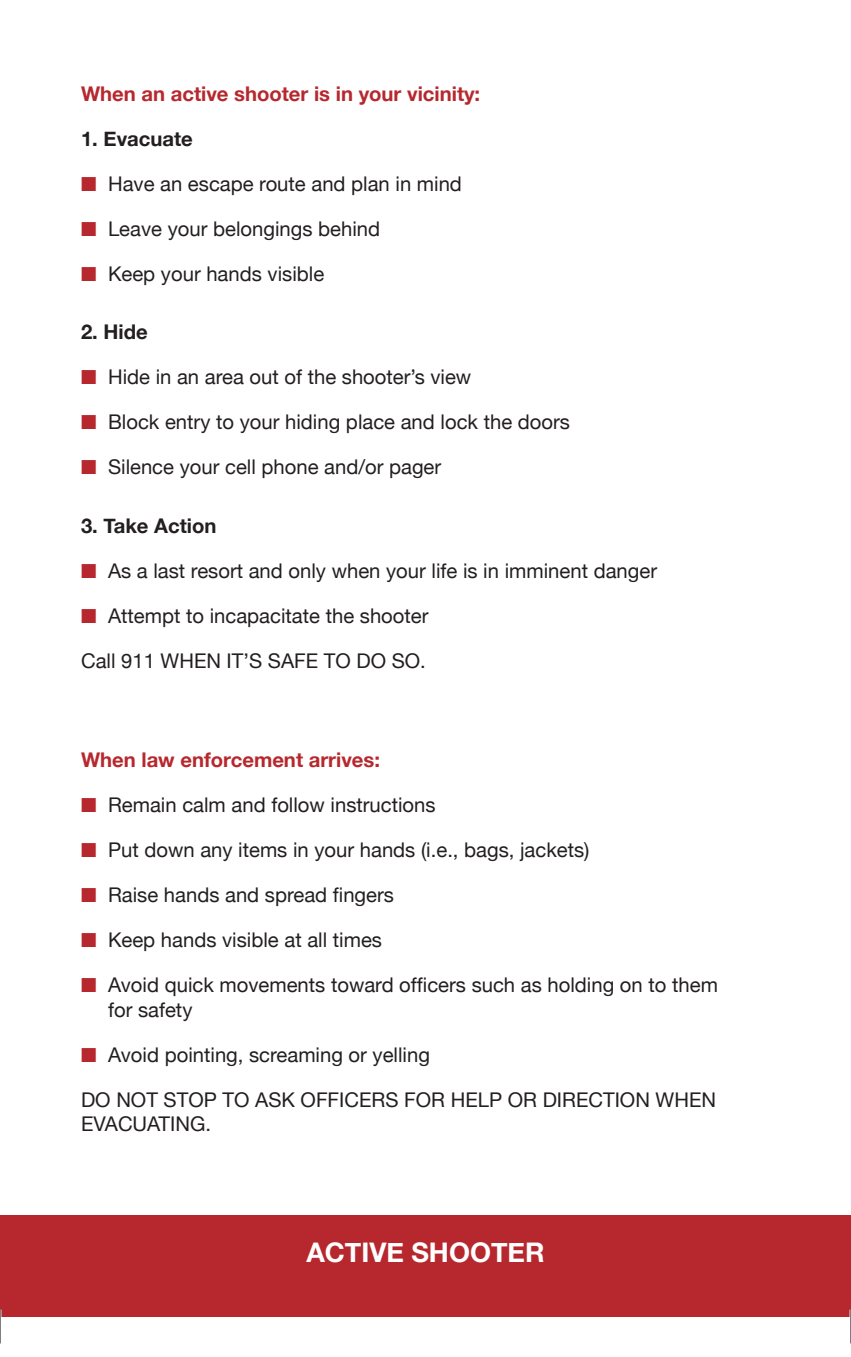
<style>
.page{position:relative;width:851px;height:1357px;background:#fff}
.page>*{position:absolute;margin:0;border:0;box-sizing:border-box;transform-origin:0 0}
.t1{font:700 27px "Helvetica Neue";color:#fff}
.t2{font:20.25px/24.8px "Helvetica Neue";color:#231f20}
.t3{font:700 20.25px "Helvetica Neue";color:#b7282e}
.t4{font:700 20.25px "Helvetica Neue";color:#231f20}
.s1{color:#b7282e}
</style>
<div class="page">
<div style="left:0;top:1215px;width:850px;height:101px;background:#b7282e"></div>
<hr style="left:849px;top:1309px;width:1px;height:34px;background:#fff">
<hr style="left:0;top:1309px;width:1px;height:34px;background:#000">
<hr style="left:850px;top:1309px;width:1px;height:34px;background:#000">
<p class="t3" style="left:81px;top:75px;width:401px">When an active shooter is in your vicinity:</p>
<p class="t4" style="left:81px;top:120px;width:113px">1. Evacuate</p>
<p class="t2" style="left:81px;top:170px;width:382px"><span class="s1">■</span> Have an escape route and plan in mind</p>
<p class="t2" style="left:81px;top:215px;width:300px"><span class="s1">■</span> Leave your belongings behind</p>
<p class="t2" style="left:81px;top:260px;width:245px"><span class="s1">■</span> Keep your hands visible</p>
<p class="t4" style="left:81px;top:314px;width:68px">2. Hide</p>
<p class="t2" style="left:81px;top:363px;width:392px"><span class="s1">■</span> Hide in an area out of the shooter’s view</p>
<p class="t2" style="left:81px;top:408px;width:490px"><span class="s1">■</span> Block entry to your hiding place and lock the doors</p>
<p class="t2" style="left:81px;top:453px;width:362px"><span class="s1">■</span> Silence your cell phone and/or pager</p>
<p class="t4" style="left:81px;top:507px;width:137px">3. Take Action</p>
<p class="t2" style="left:81px;top:557px;width:577px"><span class="s1">■</span> As a last resort and only when your life is in imminent danger</p>
<p class="t2" style="left:81px;top:602px;width:349px"><span class="s1">■</span> Attempt to incapacitate the shooter</p>
<p class="t2" style="left:81px;top:647px;width:346px">Call 911 WHEN IT’S SAFE TO DO SO.</p>
<p class="t3" style="left:81px;top:741px;width:300px">When law enforcement arrives:</p>
<p class="t2" style="left:81px;top:791px;width:356px"><span class="s1">■</span> Remain calm and follow instructions</p>
<p class="t2" style="left:81px;top:836px;width:510px"><span class="s1">■</span> Put down any items in your hands (i.e., bags, jackets)</p>
<p class="t2" style="left:81px;top:881px;width:314px"><span class="s1">■</span> Raise hands and spread fingers</p>
<p class="t2" style="left:81px;top:926px;width:302px"><span class="s1">■</span> Keep hands visible at all times</p>
<p class="t2" style="left:108px;top:971px;width:611px;text-indent:-27px"><span class="s1">■</span> Avoid quick movements toward officers such as holding on to them for safety</p>
<p class="t2" style="left:81px;top:1040px;width:350px"><span class="s1">■</span> Avoid pointing, screaming or yelling</p>
<p class="t2" style="left:81px;top:1085px;width:636px">DO NOT STOP TO ASK OFFICERS FOR HELP OR DIRECTION WHEN<br>EVACUATING.</p>
<h1 class="t1" style="left:306px;top:1228px;width:240px">ACTIVE SHOOTER</h1>
</div>
